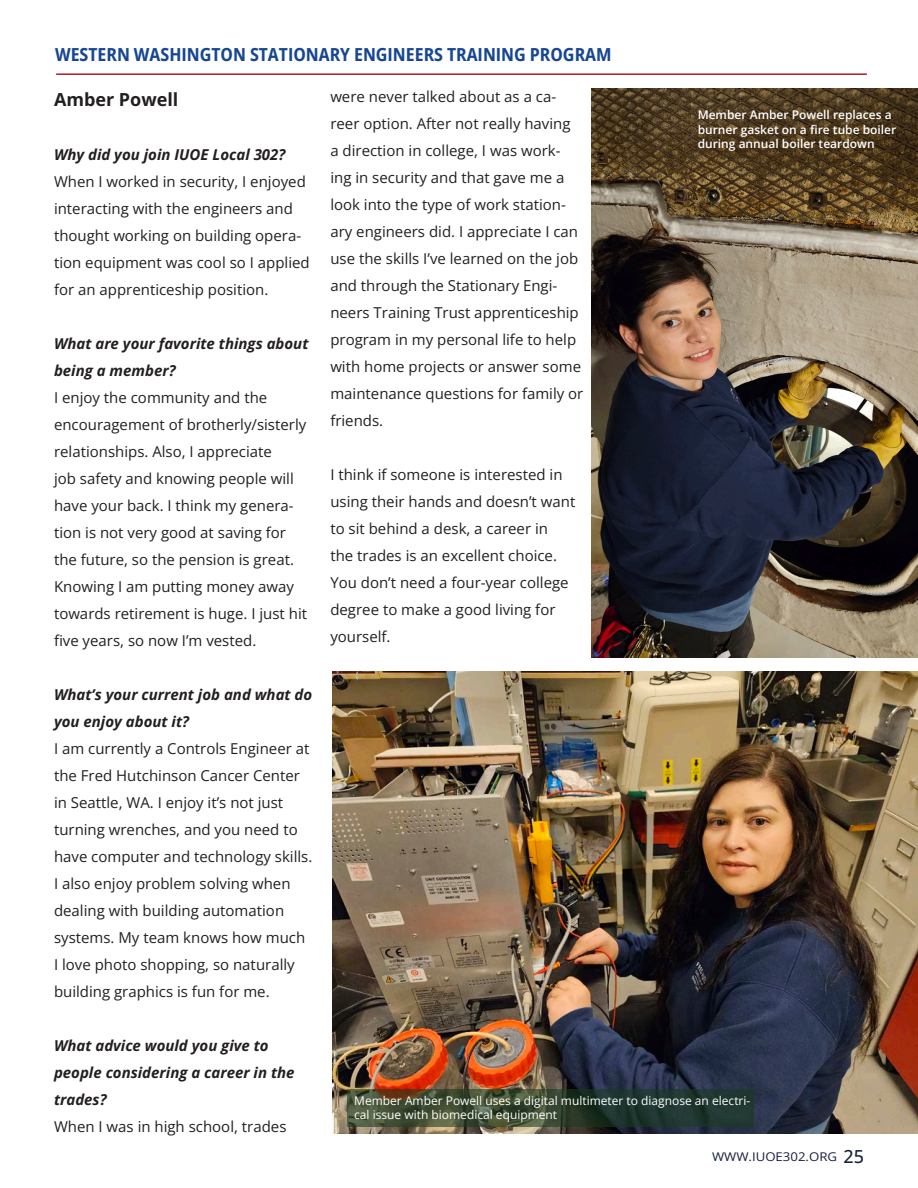
<style>
.page{position:relative;width:918px;height:1188px;background:#fff}
.page>*{position:absolute;margin:0;border:0;box-sizing:border-box;transform-origin:0 0}
.t1{font:700 semi-condensed 18px "Open Sans";color:#174792}
.t2{font:700 18px "Open Sans";color:#231f20}
.t3{font:15px/27px "Open Sans";color:#231f20}
.t4{font:italic 700 15px/27px "Open Sans";color:#231f20}
.t5{font:12px/14.4px "Open Sans";color:#fff}
.t6{font:600 12px/14.4px "Open Sans";color:#fff}
.t7{font:12px "Open Sans";color:#16203f;scale:1.1 1}
.s1{font-weight:500;font-size:18px}
</style>
<div class="page">
<hr style="left:56px;top:73px;width:811px;height:2px;background:#a71d30">
<img style="left:592px;top:89px;width:326px;height:568px">
<img style="left:333px;top:672px;width:585px;height:462px">
<svg style="left:348px;top:1089px;width:406px;height:37px;background:#334231"></svg>
<p class="t1" style="left:55px;top:42px;width:558px">WESTERN WASHINGTON STATIONARY ENGINEERS TRAINING PROGRAM</p>
<p class="t2" style="left:54px;top:87px;width:126px">Amber Powell</p>
<p class="t3" style="left:330px;top:83px;width:255px">were never talked about as a ca&shy;reer option. After not really having<br>a direction in college, I was work&shy;ing in security and that gave me a look into the type of work station&shy;ary engineers did. I appreciate I can use the skills I’ve learned on the job and through the Stationary Engi&shy;neers Training Trust apprenticeship program in my personal life to help with home projects or answer some maintenance questions for family or friends.</p>
<p class="t6" style="left:698px;top:107px;width:200px">Member Amber Powell replaces a burner gasket on a fire tube boiler during annual boiler teardown</p>
<p class="t4" style="left:54px;top:140px;width:233px">Why did you join IUOE Local 302?</p>
<p class="t3" style="left:54px;top:167px;width:257px">When I worked in security, I enjoyed interacting with the engineers and thought working on building opera&shy;tion equipment was cool so I applied for an apprenticeship position.</p>
<p class="t4" style="left:54px;top:329px;width:256px">What are your favorite things about being a member?</p>
<p class="t3" style="left:54px;top:383px;width:255px">I enjoy the community and the encouragement of brotherly/sisterly relationships. Also, I appreciate<br>job safety and knowing people will have your back. I think my genera&shy;tion is not very good at saving for the future, so the pension is great.<br>Knowing I am putting money away towards retirement is huge. I just hit five years, so now I’m vested.</p>
<p class="t4" style="left:54px;top:680px;width:260px">What’s your current job and what do you enjoy about it?</p>
<p class="t3" style="left:54px;top:734px;width:260px">I am currently a Controls Engineer at the Fred Hutchinson Cancer Center in Seattle, WA. I enjoy it’s not just turning wrenches, and you need to have computer and technology skills.<br>I also enjoy problem solving when dealing with building automation systems. My team knows how much I love photo shopping, so naturally building graphics is fun for me.</p>
<p class="t4" style="left:54px;top:1031px;width:242px">What advice would you give to people considering a career in the trades?</p>
<p class="t3" style="left:54px;top:1112px;width:234px">When I was in high school, trades</p>
<p class="t3" style="left:330px;top:461px;width:246px">I think if someone is interested in using their hands and doesn’t want to sit behind a desk, a career in<br>the trades is an excellent choice.<br>You don’t need a four-year college degree to make a good living for yourself.</p>
<p class="t5" style="left:354px;top:1093px;width:398px">Member Amber Powell uses a digital multimeter to diagnose an electri&shy;cal issue with biomedical equipment</p>
<p class="t7" style="left:712px;top:1149px;width:140px">WWW.IUOE302.ORG <span class="s1">25</span></p>
</div>
